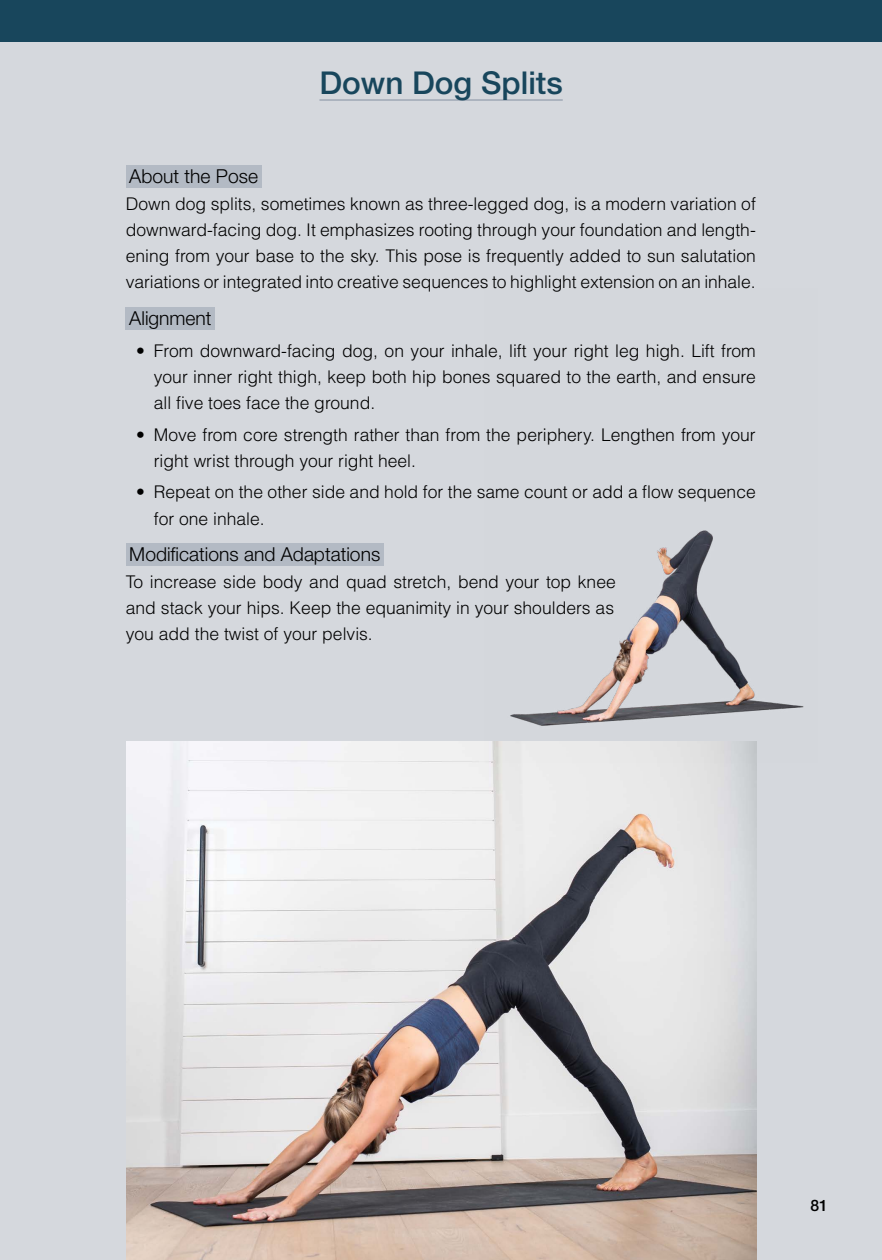
<style>
.page{position:relative;width:882px;height:1260px;background:#fff}
.page>*{position:absolute;margin:0;border:0;box-sizing:border-box;transform-origin:0 0}
.t1{font:500 31.5px "Helvetica Neue LT Std";color:#18465c}
.t2{font:300 19.25px "Helvetica Neue LT Std";color:#000}
.t3{font:300 17.5px/26.2px "Helvetica LT Std";color:#000;text-align:justify}
.t4{font:500 15.75px "Helvetica Neue LT Std";color:#000}
</style>
<div class="page">
<div style="left:0;top:41px;width:882px;height:1219px;background:#d5d8dd"></div>
<div style="left:0;top:0;width:882px;height:41px;background:#18465c"></div>
<hr style="left:319px;top:99px;width:244px;height:2px;background:#a7afbb">
<div style="left:126px;top:165px;width:136px;height:23px;background:#b3bac4"></div>
<div style="left:126px;top:307px;width:89px;height:23px;background:#b3bac4"></div>
<div style="left:126px;top:543px;width:258px;height:23px;background:#b3bac4"></div>
<img style="left:126px;top:742px;width:631px;height:518px">
<img style="left:485px;top:530px;width:319px;height:233px">
<h1 class="t1" style="left:319px;top:64px;width:245px">Down Dog Splits</h1>
<p class="t2" style="left:129px;top:165px;width:130px">About the Pose</p>
<p class="t3" style="left:126px;top:190px;width:632px">Down dog splits, sometimes known as three-legged dog, is a modern variation of downward-facing dog. It emphasizes rooting through your foundation and length&shy;ening from your base to the sky. This pose is frequently added to sun salutation variations or integrated into creative sequences to highlight extension on an inhale.</p>
<p class="t2" style="left:129px;top:306px;width:84px">Alignment</p>
<p class="t3" style="left:154px;top:337px;width:604px;text-indent:-18px">• From downward-facing dog, on your inhale, lift your right leg high. Lift from your inner right thigh, keep both hip bones squared to the earth, and ensure all five toes face the ground.</p>
<p class="t3" style="left:154px;top:421px;width:603px;text-indent:-18px">• Move from core strength rather than from the periphery. Lengthen from your right wrist through your right heel.</p>
<p class="t3" style="left:154px;top:479px;width:603px;text-indent:-18px">• Repeat on the other side and hold for the same count or add a flow sequence for one inhale.</p>
<p class="t2" style="left:129px;top:543px;width:252px">Modifications and Adaptations</p>
<p class="t3" style="left:126px;top:568px;width:492px">To increase side body and quad stretch, bend your top knee and stack your hips. Keep the equanimity in your shoulders as you add the twist of your pelvis.</p>
<p class="t4" style="left:810px;top:1196px;width:19px">81</p>
</div>
